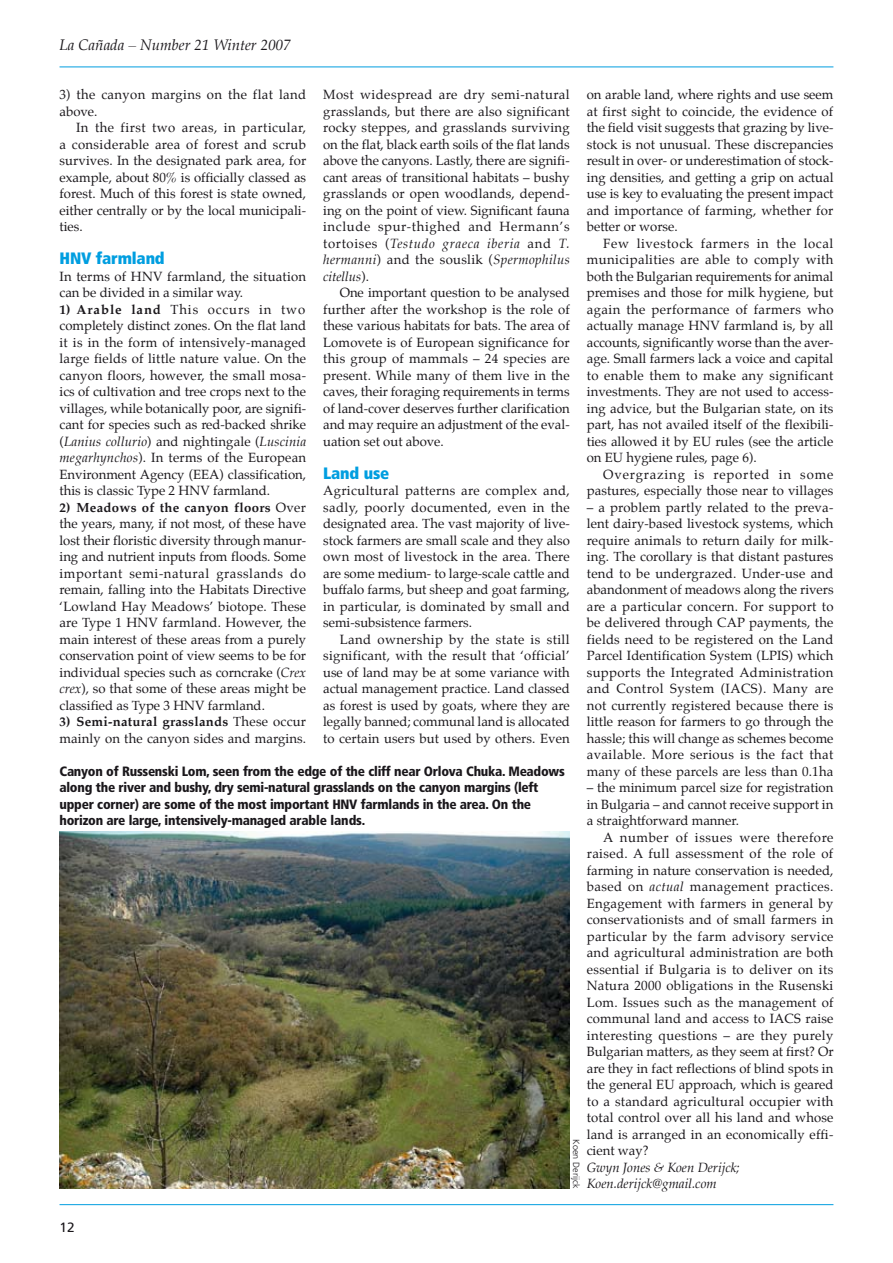
<style>
.page{position:relative;width:893px;height:1263px;background:#fff}
.page>*{position:absolute;margin:0;border:0;box-sizing:border-box;transform-origin:0 0}
.t1{font:900 condensed 16.5px "Frutiger";letter-spacing:-.01em;color:#009ee0}
.t2{font:italic 15px "Palatino";color:#1a171b}
.t3{font:900 condensed 13.5px/16.5px "Frutiger";letter-spacing:-.02em;color:#1a171b}
.t4{font:13.5px "Frutiger";color:#1a171b}
.t5{font:13.2px/16.5px "Palatino";color:#1a171b;text-align:justify}
.t6{font:italic 13.2px/16.5px "Palatino";color:#1a171b}
.t7{font:13.2px/16.5px "Palatino";letter-spacing:.03em;color:#1a171b}
.t8{font:300 9px "Frutiger";color:#1a171b}
.s1{font-weight:700}
.s2{font-style:italic}
</style>
<div class="page">
<hr style="left:60px;top:1204px;width:773px;height:1px;background:#009ee0">
<hr style="left:60px;top:67px;width:773px;height:1px;background:#009ee0">
<img style="left:60px;top:831px;width:510px;height:357px">
<p class="t2" style="left:60px;top:35px;width:233px">La Cañada – Number 21 Winter 2007</p>
<p class="t7" style="left:60px;top:87px;width:248px">3) the canyon margins on the flat land above.</p>
<p class="t5" style="left:60px;top:120px;width:248px;text-indent:17px">In the first two areas, in particular, a considerable area of forest and scrub survives. In the designated park area, for example, about 80% is officially classed as forest. Much of this forest is state owned, either centrally or by the local municipali&shy;ties.</p>
<p class="t1" style="left:60px;top:248px;width:107px">HNV farmland</p>
<p class="t5" style="left:60px;top:269px;width:248px">In terms of HNV farmland, the situation can be divided in a similar way.</p>
<p class="t5" style="left:60px;top:302px;width:248px"><span class="s1">1) Arable land</span> This occurs in two completely distinct zones. On the flat land it is in the form of intensively-managed large fields of little nature value. On the canyon floors, however, the small mosa&shy;ics of cultivation and tree crops next to the villages, while botanically poor, are signifi&shy;cant for species such as red-backed shrike (<span class="s2">Lanius collurio</span>) and nightingale (<span class="s2">Luscinia megarhynchos</span>). In terms of the European Environment Agency (EEA) classification, this is classic Type 2 HNV farmland.</p>
<p class="t5" style="left:60px;top:500px;width:248px"><span class="s1">2) Meadows of the canyon floors</span> Over the years, many, if not most, of these have lost their floristic diversity through manur&shy;ing and nutrient inputs from floods. Some important semi-natural grasslands do remain, falling into the Habitats Directive ‘Lowland Hay Meadows’ biotope. These are Type 1 HNV farmland. However, the main interest of these areas from a purely conservation point of view seems to be for individual species such as corncrake (<span class="s2">Crex crex</span>), so that some of these areas might be classified as Type 3 HNV farmland.</p>
<p class="t5" style="left:60px;top:714px;width:248px"><span class="s1">3) Semi-natural grasslands</span> These occur mainly on the canyon sides and margins.</p>
<p class="t5" style="left:587px;top:87px;width:248px">on arable land, where rights and use seem at first sight to coincide, the evidence of the field visit suggests that grazing by live&shy;stock is not unusual. These discrepancies result in over- or underestimation of stock&shy;ing densities, and getting a grip on actual use is key to evaluating the present impact and importance of farming, whether for better or worse.</p>
<p class="t5" style="left:587px;top:236px;width:248px;text-indent:17px">Few livestock farmers in the local municipalities are able to comply with both the Bulgarian requirements for animal premises and those for milk hygiene, but again the performance of farmers who actually manage HNV farmland is, by all accounts, significantly worse than the aver&shy;age. Small farmers lack a voice and capital to enable them to make any significant investments. They are not used to access&shy;ing advice, but the Bulgarian state, on its part, has not availed itself of the flexibili&shy;ties allowed it by EU rules (see the article on EU hygiene rules, page 6).</p>
<p class="t5" style="left:587px;top:467px;width:248px;text-align:right">Overgrazing is reported in some pastures, especially those near to villages</p>
<p class="t5" style="left:587px;top:500px;width:248px">– a problem partly related to the preva&shy;lent dairy-based livestock systems, which require animals to return daily for milk&shy;ing. The corollary is that distant pastures tend to be undergrazed. Under-use and abandonment of meadows along the rivers are a particular concern. For support to be delivered through CAP payments, the fields need to be registered on the Land Parcel Identification System (LPIS) which supports the Integrated Administration and Control System (IACS). Many are not currently registered because there is little reason for farmers to go through the hassle; this will change as schemes become available. More serious is the fact that many of these parcels are less than 0.1ha</p>
<p class="t5" style="left:587px;top:780px;width:248px">– the minimum parcel size for registration in Bulgaria – and cannot receive support in a straightforward manner.</p>
<p class="t5" style="left:587px;top:830px;width:248px;text-indent:17px">A number of issues were therefore raised. A full assessment of the role of farming in nature conservation is needed, based on <span class="s2">actual</span> management practices.<br>Engagement with farmers in general by conservationists and of small farmers in particular by the farm advisory service and agricultural administration are both essential if Bulgaria is to deliver on its Natura 2000 obligations in the Rusenski Lom. Issues such as the management of communal land and access to IACS raise interesting questions – are they purely Bulgarian matters, as they seem at first? Or are they in fact reflections of blind spots in the general EU approach, which is geared to a standard agricultural occupier with total control over all his land and whose land is arranged in an economically effi&shy;cient way?</p>
<p class="t6" style="left:587px;top:1160px;width:155px">Gwyn Jones &amp; Koen Derijck;<br>Koen.derijck@gmail.com</p>
<p class="t5" style="left:323px;top:87px;width:248px">Most widespread are dry semi-natural grasslands, but there are also significant rocky steppes, and grasslands surviving on the flat, black earth soils of the flat lands above the canyons. Lastly, there are signifi&shy;cant areas of transitional habitats – bushy grasslands or open woodlands, depend&shy;ing on the point of view. Significant fauna include spur-thighed and Hermann’s tortoises (<span class="s2">Testudo graeca iberia</span> and <span class="s2">T. hermanni</span>) and the souslik (<span class="s2">Spermophilus citellus</span>).</p>
<p class="t5" style="left:323px;top:285px;width:248px;text-indent:17px">One important question to be analysed further after the workshop is the role of these various habitats for bats. The area of Lomovete is of European significance for this group of mammals – 24 species are present. While many of them live in the caves, their foraging requirements in terms of land-cover deserves further clarification and may require an adjustment of the eval&shy;uation set out above.</p>
<p class="t1" style="left:323px;top:463px;width:68px">Land use</p>
<p class="t5" style="left:323px;top:483px;width:248px">Agricultural patterns are complex and, sadly, poorly documented, even in the designated area. The vast majority of live&shy;stock farmers are small scale and they also own most of livestock in the area. There are some medium- to large-scale cattle and buffalo farms, but sheep and goat farming, in particular, is dominated by small and semi-subsistence farmers.</p>
<p class="t5" style="left:323px;top:632px;width:248px;text-indent:17px">Land ownership by the state is still significant, with the result that ‘official’ use of land may be at some variance with actual management practice. Land classed as forest is used by goats, where they are legally banned; communal land is allocated to certain users but used by others. Even</p>
<p class="t3" style="left:60px;top:763px;width:507px">Canyon of Russenski Lom, seen from the edge of the cliff near Orlova Chuka. Meadows along the river and bushy, dry semi-natural grasslands on the canyon margins (left upper corner) are some of the most important HNV farmlands in the area. On the horizon are large, intensively-managed arable lands.</p>
<p class="t8" style="left:581px;top:1139px;width:50px;rotate:90deg">Koen Derijck</p>
<p class="t4" style="left:60px;top:1219px;width:8px">12</p>
</div>
